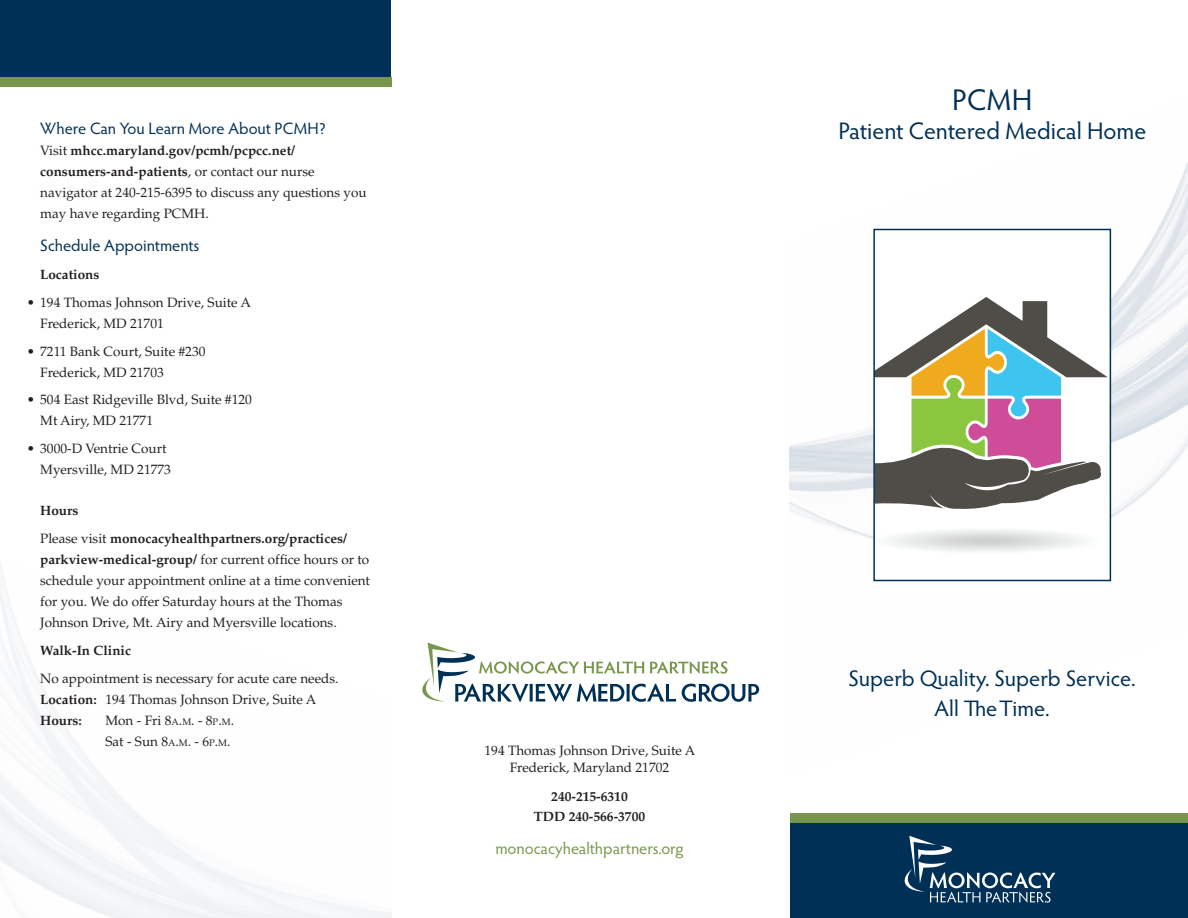
<style>
.page{position:relative;width:1188px;height:918px;background:#fff}
.page>*{position:absolute;margin:0;border:0;box-sizing:border-box;transform-origin:0 0}
.t1{font:30px "Hypatia Sans Pro";color:#003056}
.t2{font:24px "Hypatia Sans Pro";letter-spacing:-.005em;color:#003056}
.t3{font:22.5px/30px "Hypatia Sans Pro";color:#003056;text-align:center}
.t4{font:16.5px "Hypatia Sans Pro";color:#003056}
.t5{font:16.5px "Hypatia Sans Pro";color:#79974c}
.t6{font:13.5px/21px "Palatino";color:#231f20}
.t7{font:700 13.5px/19.5px "Palatino";color:#231f20;text-align:center}
.s1{font-weight:700}
.s2{font-weight:400}
.s3{font-size:9.45px}
.s4{font-style:inherit}
</style>
<div class="page">
<div style="left:0;top:0;width:392px;height:80px;background:#003056"></div>
<div style="left:0;top:77px;width:392px;height:10px;background:#79974c"></div>
<img style="left:790px;top:161px;width:398px;height:421px">
<div style="left:790px;top:814px;width:398px;height:104px;background:#003056"></div>
<div style="left:790px;top:813px;width:398px;height:10px;background:#79974c"></div>
<svg style="left:905px;top:836px;width:151px;height:67px"></svg>
<svg style="left:422px;top:643px;width:337px;height:59px"></svg>
<div style="left:874px;top:230px;width:236px;height:350px;background:#fff"></div>
<svg style="left:876px;top:297px;width:232px;height:212px"></svg>
<svg style="left:889px;top:530px;width:195px;height:22px"></svg>
<div style="left:873px;top:229px;width:238px;height:352px;border:2px solid #003056"></div>
<p class="t4" style="left:40px;top:117px;width:288px">Where Can You Learn More About PCMH?</p>
<p class="t6" style="left:40px;top:140px;width:328px">Visit <span class="s1">mhcc.maryland.gov/pcmh/pcpcc.net/ consumers-and-patients</span>, or contact our nurse navigator at 240-215-6395 to discuss any questions you may have regarding PCMH.</p>
<p class="t4" style="left:40px;top:235px;width:161px">Schedule Appointments</p>
<p class="t7" style="left:40px;top:265px;width:61px">Locations</p>
<p class="t6" style="left:40px;top:292px;width:212px;text-indent:-13px">• 194 Thomas Johnson Drive, Suite A<br>Frederick, MD 21701</p>
<p class="t6" style="left:40px;top:341px;width:167px;text-indent:-14px">• 7211 Bank Court, Suite #230<br>Frederick, MD 21703</p>
<p class="t6" style="left:40px;top:390px;width:213px;text-indent:-14px">• 504 East Ridgeville Blvd, Suite #120<br>Mt Airy, MD 21771</p>
<p class="t6" style="left:40px;top:438px;width:132px;text-indent:-14px">• 3000-D Ventrie Court<br>Myersville, MD 21773</p>
<p class="t7" style="left:40px;top:497px;width:308px;line-height:27.8px;text-align:left">Hours<br><span class="s2">Please visit</span> monocacyhealthpartners.org/practices/</p>
<p class="t6" style="left:40px;top:549px;width:331px"><span class="s1">parkview-medical-group/</span> for current office hours or to schedule your appointment online at a time convenient for you. We do offer Saturday hours at the Thomas Johnson Drive, Mt. Airy and Myersville locations.</p>
<p class="t7" style="left:40px;top:641px;width:92px">Walk-In Clinic</p>
<p class="t6" style="left:40px;top:668px;width:300px">No appointment is necessary for acute care needs.<br><span class="s1">Location:</span> 194 Thomas Johnson Drive, Suite A<br><span class="s1">Hours:</span></p>
<p class="t6" style="left:105px;top:710px;width:130px">Mon - Fri 8<span class="s3">A</span><span class="s4">.</span><span class="s3">M</span>. - 8<span class="s3">P</span><span class="s4">.</span><span class="s3">M</span><span class="s4">.<br></span>Sat - Sun 8<span class="s3">A</span><span class="s4">.</span><span class="s3">M</span>. - 6<span class="s3">P</span><span class="s4">.</span><span class="s3">M</span><span class="s4">.</span></p>
<p class="t6" style="left:485px;top:743px;width:212px;line-height:16.2px;text-align:center">194 Thomas Johnson Drive, Suite A<br>Frederick, Maryland 21702</p>
<p class="t7" style="left:534px;top:787px;width:113px">240-215-6310<br>TDD 240-566-3700</p>
<p class="t5" style="left:495px;top:837px;width:190px">monocacyhealthpartners.org</p>
<h1 class="t1" style="left:952px;top:80px;width:82px">PCMH</h1>
<h2 class="t2" style="left:838px;top:115px;width:309px">Patient Centered Medical Home</h2>
<h3 class="t3" style="left:849px;top:663px;width:289px">Superb Quality. Superb Service.<br>All The Time.</h3>
</div>
